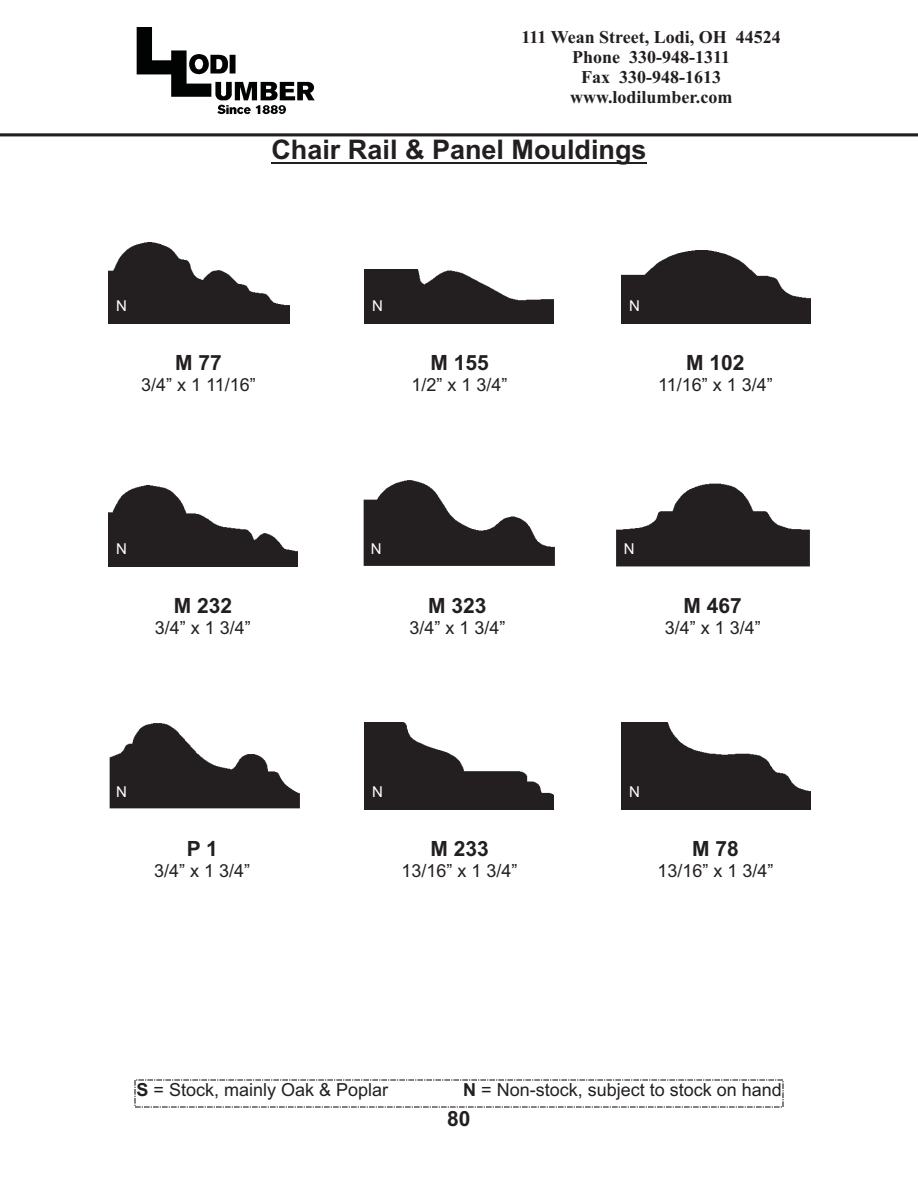
<style>
.page{position:relative;width:918px;height:1188px;background:#fff}
.page>*{position:absolute;margin:0;border:0;box-sizing:border-box;transform-origin:0 0}
.t1{font:700 27px "Arial";color:#231f20}
.t2{font:700 21px "Arial";color:#231f20}
.t3{font:18px "Arial";color:#231f20}
.t4{font:700 18px/20px "Times New Roman";color:#231f20;text-align:center}
.t5{font:15px "Arial";color:#fff}
.s1{font-weight:700}
</style>
<div class="page">
<img style="left:136px;top:27px;width:179px;height:88px">
<img style="left:0;top:133px;width:918px;height:4px">
<hr style="left:271px;top:162px;width:376px;height:1px;background:#231f20">
<svg style="left:134px;top:1079px;width:650px;height:29px"></svg>
<img style="left:108px;top:243px;width:181px;height:81px">
<img style="left:364px;top:270px;width:190px;height:54px">
<img style="left:621px;top:251px;width:189px;height:73px">
<img style="left:108px;top:486px;width:189px;height:81px">
<img style="left:363px;top:480px;width:192px;height:86px">
<img style="left:616px;top:483px;width:194px;height:84px">
<img style="left:109px;top:723px;width:191px;height:86px">
<img style="left:621px;top:723px;width:189px;height:87px">
<img style="left:364px;top:723px;width:190px;height:87px">
<p class="t4" style="left:522px;top:29px;width:261px">111 Wean Street, Lodi, OH 44524<br>Phone 330-948-1311<br>Fax 330-948-1613 www.lodilumber.com</p>
<h1 class="t1" style="left:271px;top:140px;width:377px">Chair Rail &amp; Panel Mouldings</h1>
<p class="t5" style="left:116px;top:300px;width:12px">N</p>
<p class="t5" style="left:372px;top:300px;width:12px">N</p>
<p class="t5" style="left:629px;top:300px;width:12px">N</p>
<p class="t2" style="left:175px;top:355px;width:48px">M 77</p>
<p class="t3" style="left:141px;top:378px;width:116px">3/4” x 1 11/16”</p>
<p class="t2" style="left:430px;top:355px;width:60px">M 155</p>
<p class="t3" style="left:412px;top:378px;width:98px">1/2” x 1 3/4”</p>
<p class="t2" style="left:686px;top:355px;width:60px">M 102</p>
<p class="t3" style="left:658px;top:378px;width:116px">11/16” x 1 3/4”</p>
<p class="t5" style="left:116px;top:543px;width:12px">N</p>
<p class="t5" style="left:371px;top:543px;width:12px">N</p>
<p class="t2" style="left:174px;top:598px;width:60px">M 232</p>
<p class="t3" style="left:155px;top:621px;width:98px">3/4” x 1 3/4”</p>
<p class="t2" style="left:428px;top:598px;width:60px">M 323</p>
<p class="t3" style="left:409px;top:621px;width:98px">3/4” x 1 3/4”</p>
<p class="t5" style="left:624px;top:543px;width:12px">N</p>
<p class="t2" style="left:684px;top:598px;width:60px">M 467</p>
<p class="t3" style="left:665px;top:621px;width:98px">3/4” x 1 3/4”</p>
<p class="t5" style="left:116px;top:786px;width:12px">N</p>
<p class="t5" style="left:372px;top:786px;width:12px">N</p>
<p class="t5" style="left:629px;top:786px;width:12px">N</p>
<p class="t2" style="left:187px;top:841px;width:33px">P 1</p>
<p class="t3" style="left:154px;top:864px;width:98px">3/4” x 1 3/4”</p>
<p class="t2" style="left:430px;top:841px;width:60px">M 233</p>
<p class="t3" style="left:402px;top:864px;width:118px">13/16” x 1 3/4”</p>
<p class="t2" style="left:692px;top:841px;width:48px">M 78</p>
<p class="t3" style="left:657px;top:864px;width:118px">13/16” x 1 3/4”</p>
<p class="t3" style="left:137px;top:1083px;width:253px"><span class="s1">S</span> = Stock, mainly Oak &amp; Poplar</p>
<p class="t3" style="left:463px;top:1083px;width:320px"><span class="s1">N</span> = Non-stock, subject to stock on hand</p>
<p class="t2" style="left:447px;top:1111px;width:25px">80</p>
</div>
